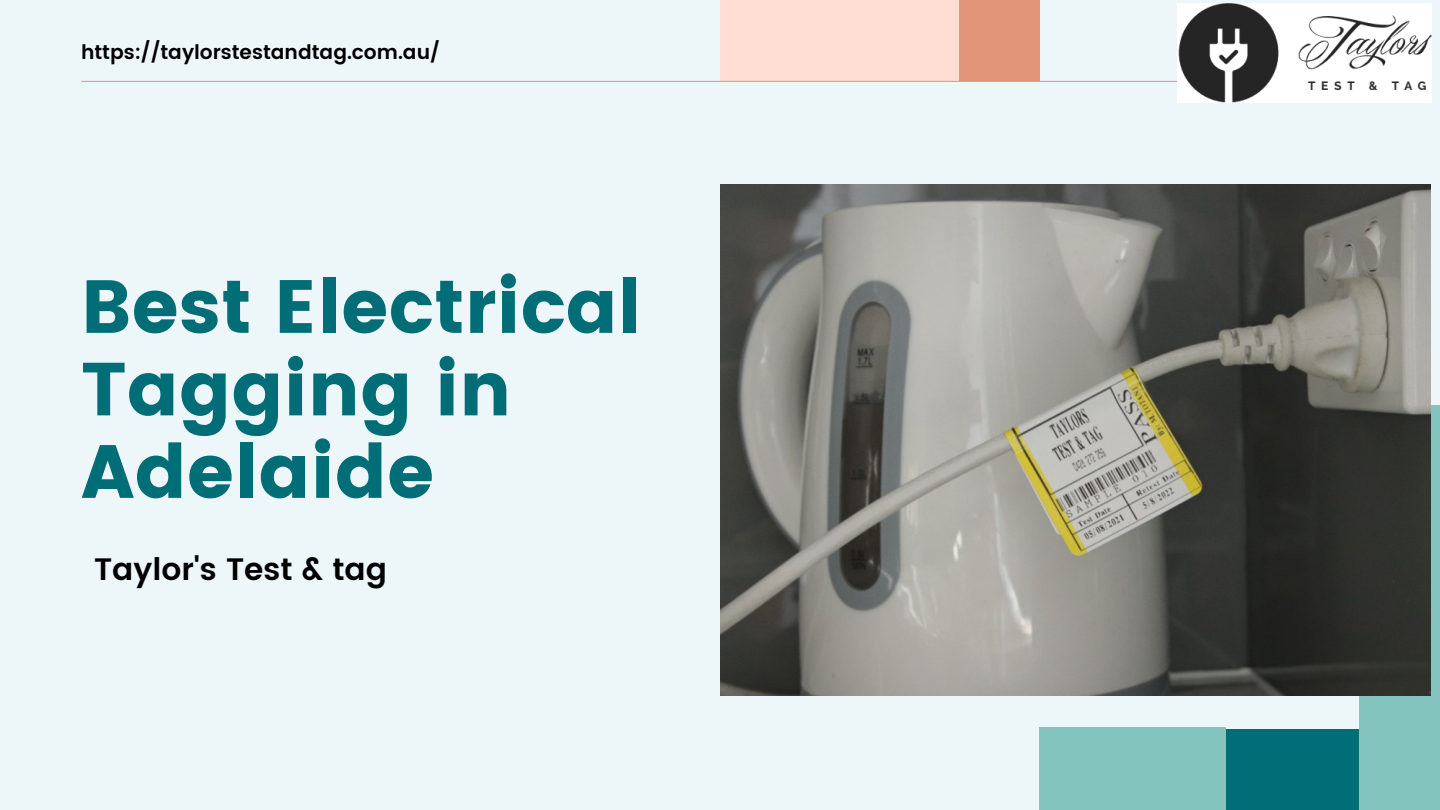
<style>
.page{position:relative;width:1440px;height:810px;background:#edf6f9}
.page>*{position:absolute;margin:0;border:0;box-sizing:border-box;transform-origin:0 0}
.t1{font:75px/82.5px "Poppins";color:#006d77}
.t2{font:600 31px "Poppins";color:#000}
.t3{font:600 20px "Poppins";color:#000}
</style>
<div class="page">
<div style="left:1040px;top:727px;width:186px;height:83px;background:#83c5be"></div>
<div style="left:720px;top:0;width:238px;height:81px;background:#ffddd2"></div>
<div style="left:1227px;top:729px;width:132px;height:81px;background:#006d77"></div>
<div style="left:1359px;top:405px;width:81px;height:405px;background:#83c5be"></div>
<img style="left:720px;top:185px;width:710px;height:511px">
<div style="left:959px;top:0;width:80px;height:81px;background:#e29578"></div>
<hr style="left:81px;top:81px;width:1278px;height:1px;background:#e29578">
<img style="left:1178px;top:3px;width:253px;height:100px">
<p class="t3" style="left:81px;top:40px;width:360px">https://taylorstestandtag.com.au/</p>
<h1 class="t1" style="left:81px;top:266px;width:562px">Best Electrical<br>Tagging in<br>Adelaide</h1>
<h2 class="t2" style="left:94px;top:552px;width:295px">Taylor's Test &amp; tag</h2>
</div>
